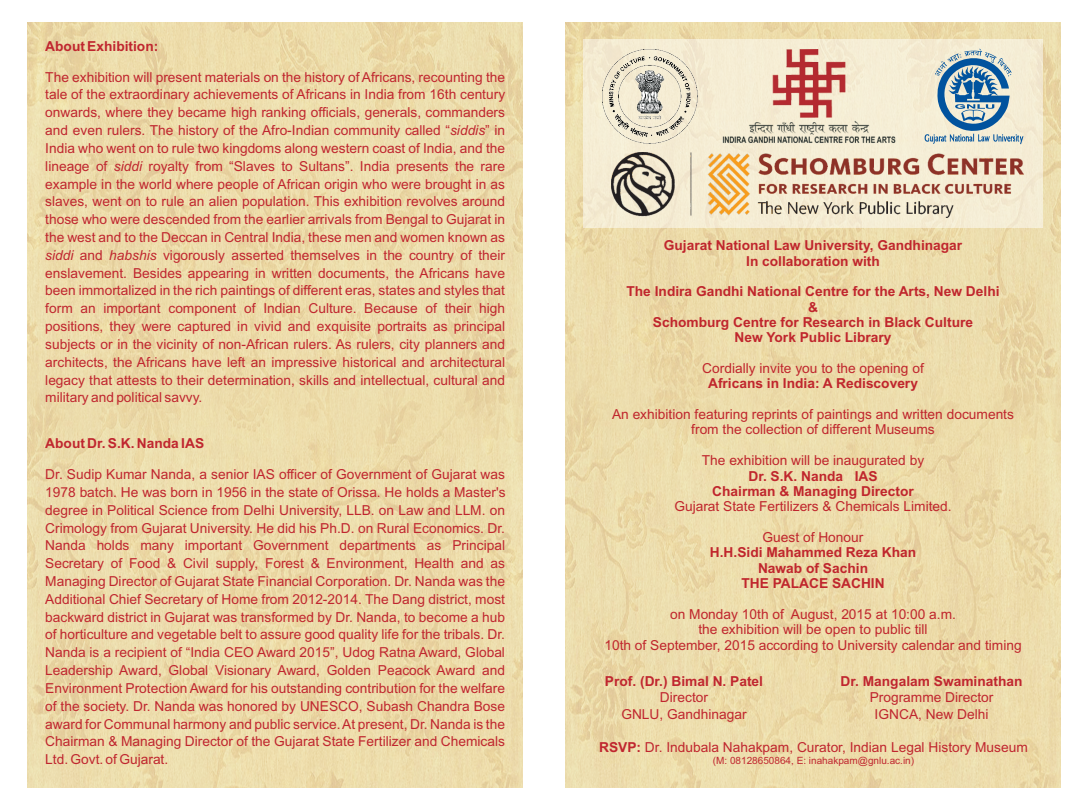
<style>
.page{position:relative;width:1080px;height:810px;background:#fff}
.page>*{position:absolute;margin:0;border:0;box-sizing:border-box;transform-origin:0 0}
.t1{font:13.75px/17.9px "Arial";color:#c0262f;text-align:center}
.t2{font:13.75px/15.4px "Arial";color:#c0262d;text-align:center}
.t3{font:700 13.75px/15.4px "Arial";color:#c0262d;text-align:center}
.t4{font:700 13.75px "Arial";color:#c0262f}
.t5{font:10px "Arial";color:#c0262f}
.s1{font-style:italic}
.s2{font-weight:700}
</style>
<div class="page">
<img style="left:566px;top:459px;width:495px;height:329px">
<img style="left:566px;top:22px;width:495px;height:437px">
<div style="left:583px;top:39px;width:460px;height:189px;background:#f5edd4"></div>
<img style="left:722px;top:50px;width:174px;height:93px">
<img style="left:603px;top:49px;width:95px;height:95px">
<img style="left:612px;top:152px;width:411px;height:66px">
<svg style="left:925px;top:49px;width:98px;height:95px"></svg>
<img style="left:28px;top:459px;width:495px;height:329px">
<img style="left:28px;top:22px;width:495px;height:437px">
<p class="t4" style="left:45px;top:41px;width:115px">About Exhibition:</p>
<p class="t1" style="left:45px;top:69px;width:461px;text-align:justify">The exhibition will present materials on the history of Africans, recounting the tale of the extraordinary achievements of Africans in India from 16th century onwards, where they became high ranking officials, generals, commanders and even rulers. The history of the Afro-Indian community called “<span class="s1">siddis</span>” in India who went on to rule two kingdoms along western coast of India, and the lineage of <span class="s1">siddi</span> royalty from “Slaves to Sultans”. India presents the rare example in the world where people of African origin who were brought in as slaves, went on to rule an alien population. This exhibition revolves around those who were descended from the earlier arrivals from Bengal to Gujarat in the west and to the Deccan in Central India, these men and women known as <span class="s1">siddi</span> and <span class="s1">habshis</span> vigorously asserted themselves in the country of their enslavement. Besides appearing in written documents, the Africans have been immortalized in the rich paintings of different eras, states and styles that form an important component of Indian Culture. Because of their high positions, they were captured in vivid and exquisite portraits as principal subjects or in the vicinity of non-African rulers. As rulers, city planners and architects, the Africans have left an impressive historical and architectural legacy that attests to their determination, skills and intellectual, cultural and military and political savvy.</p>
<p class="t4" style="left:45px;top:438px;width:160px">About Dr. S.K. Nanda IAS</p>
<p class="t1" style="left:45px;top:467px;width:462px;text-align:justify">Dr. Sudip Kumar Nanda, a senior IAS officer of Government of Gujarat was 1978 batch. He was born in 1956 in the state of Orissa. He holds a Master's degree in Political Science from Delhi University, LLB. on Law and LLM. on Crimology from Gujarat University. He did his Ph.D. on Rural Economics. Dr.<br>Nanda holds many important Government departments as Principal Secretary of Food &amp; Civil supply, Forest &amp; Environment, Health and as Managing Director of Gujarat State Financial Corporation. Dr. Nanda was the Additional Chief Secretary of Home from 2012-2014. The Dang district, most backward district in Gujarat was transformed by Dr. Nanda, to become a hub of horticulture and vegetable belt to assure good quality life for the tribals. Dr.<br>Nanda is a recipient of “India CEO Award 2015”, Udog Ratna Award, Global Leadership Award, Global Visionary Award, Golden Peacock Award and Environment Protection Award for his outstanding contribution for the welfare of the society. Dr. Nanda was honored by UNESCO, Subash Chandra Bose award for Communal harmony and public service. At present, Dr. Nanda is the Chairman &amp; Managing Director of the Gujarat State Fertilizer and Chemicals Ltd. Govt. of Gujarat.</p>
<p class="t3" style="left:664px;top:239px;width:300px">Gujarat National Law University, Gandhinagar<br>In collaboration with</p>
<p class="t3" style="left:627px;top:285px;width:375px">The Indira Gandhi National Centre for the Arts, New Delhi &amp;<br>Schomburg Centre for Research in Black Culture<br>New York Public Library</p>
<p class="t2" style="left:702px;top:362px;width:223px">Cordially invite you to the opening of</p>
<p class="t3" style="left:708px;top:377px;width:211px">Africans in India: A Rediscovery</p>
<p class="t2" style="left:612px;top:408px;width:403px">An exhibition featuring reprints of paintings and written documents from the collection of different Museums</p>
<p class="t2" style="left:702px;top:454px;width:224px">The exhibition will be inaugurated by</p>
<p class="t3" style="left:712px;top:469px;width:203px">Dr. S.K. Nanda IAS<br>Chairman &amp; Managing Director</p>
<p class="t2" style="left:674px;top:500px;width:279px">Gujarat State Fertilizers &amp; Chemicals Limited.</p>
<p class="t2" style="left:763px;top:531px;width:102px">Guest of Honour</p>
<p class="t3" style="left:710px;top:546px;width:208px">H.H.Sidi Mahammed Reza Khan<br>Nawab of Sachin<br>THE PALACE SACHIN</p>
<p class="t2" style="left:604px;top:608px;width:419px">on Monday 10th of August, 2015 at 10:00 a.m.<br>the exhibition will be open to public till<br>10th of September, 2015 according to University calendar and timing</p>
<p class="t4" style="left:605px;top:676px;width:160px">Prof. (Dr.) Bimal N. Patel</p>
<p class="t1" style="left:621px;top:691px;width:127px;line-height:16.5px">Director<br>GNLU, Gandhinagar</p>
<p class="t4" style="left:841px;top:676px;width:183px">Dr. Mangalam Swaminathan</p>
<p class="t1" style="left:870px;top:691px;width:125px;line-height:16.5px">Programme Director<br>IGNCA, New Delhi</p>
<p class="t1" style="left:599px;top:740px;width:430px"><span class="s2">RSVP:</span> Dr. Indubala Nahakpam, Curator, Indian Legal History Museum</p>
<p class="t5" style="left:713px;top:757px;width:203px">(M: 08128650864, E: inahakpam@gnlu.ac.in)</p>
</div>
